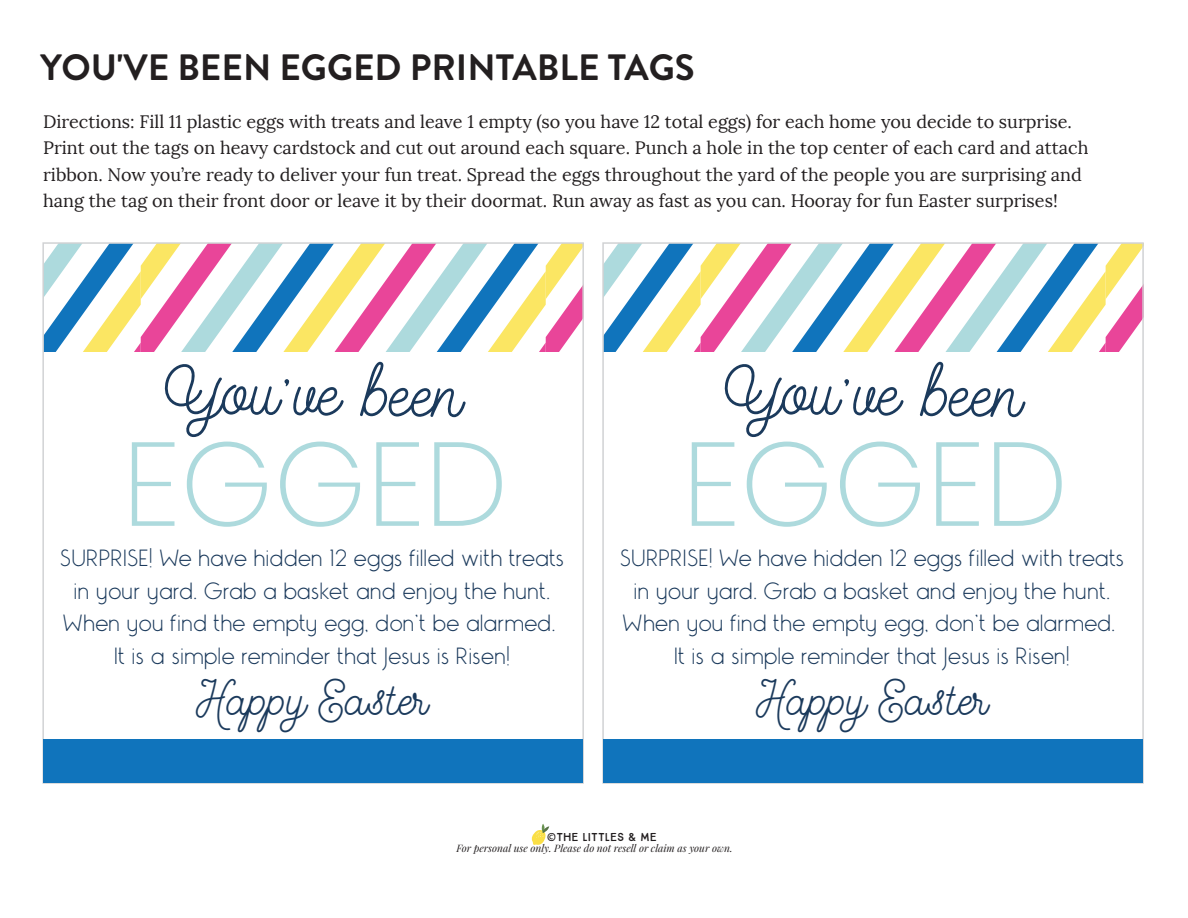
<style>
.page{position:relative;width:1188px;height:918px;background:#fff}
.page>*{position:absolute;margin:0;border:0;box-sizing:border-box;transform-origin:0 0}
.t1{font:200 118.5px "Poppins";color:#addadd}
.t2{font:38.4px "Smoothy Cursive";color:#1b3a5c}
.t3{font:700 36.6px "Brandon Grotesque";color:#231f20}
.t4{font:300 27.3px/32.7px "Monopoly";letter-spacing:-.01em;color:#1b3a5c;text-align:center}
.t5{font:18px/26.4px "Lora";color:#231f20}
.t6{font:11.55px "True North";color:#231f20}
.t7{font:italic 10.2px "Playfair Display";color:#231f20}
</style>
<div class="page">
<svg style="left:45px;top:245px;width:536px;height:107px"></svg>
<svg style="left:164px;top:364px;width:180px;height:73px"></svg>
<svg style="left:360px;top:362px;width:106px;height:55px"></svg>
<div style="left:43px;top:740px;width:540px;height:43px;background:#1074bc"></div>
<svg style="left:605px;top:245px;width:536px;height:107px"></svg>
<svg style="left:724px;top:364px;width:180px;height:73px"></svg>
<svg style="left:920px;top:362px;width:106px;height:55px"></svg>
<div style="left:603px;top:740px;width:540px;height:43px;background:#1074bc"></div>
<svg style="left:532px;top:824px;width:17px;height:21px"></svg>
<h3 class="t3" style="left:40px;top:42px;width:656px">YOU'VE BEEN EGGED PRINTABLE TAGS</h3>
<p class="t5" style="left:43px;top:109px;width:1047px">Directions: Fill 11 plastic eggs with treats and leave 1 empty (so you have 12 total eggs) for each home you decide to surprise.<br>Print out the tags on heavy cardstock and cut out around each square. Punch a hole in the top center of each card and attach ribbon. Now you’re ready to deliver your fun treat. Spread the eggs throughout the yard of the people you are surprising and hang the tag on their front door or leave it by their doormat. Run away as fast as you can. Hooray for fun Easter surprises!</p>
<h1 class="t1" style="left:122px;top:416px;width:388px">EGGED</h1>
<h3 class="t4" style="left:61px;top:542px;width:506px">SURPRISE! We have hidden 12 eggs filled with treats</h3>
<h3 class="t4" style="left:63px;top:575px;width:495px">in your yard. Grab a basket and enjoy the hunt.<br>When you find the empty egg, don’t be alarmed.<br>It is a simple reminder that Jesus is Risen!</h3>
<h2 class="t2" style="left:196px;top:678px;width:234px">Happy Easter</h2>
<h1 class="t1" style="left:682px;top:416px;width:388px">EGGED</h1>
<h3 class="t4" style="left:621px;top:542px;width:506px">SURPRISE! We have hidden 12 eggs filled with treats</h3>
<h3 class="t4" style="left:623px;top:575px;width:495px">in your yard. Grab a basket and enjoy the hunt.<br>When you find the empty egg, don’t be alarmed.<br>It is a simple reminder that Jesus is Risen!</h3>
<h2 class="t2" style="left:756px;top:678px;width:234px">Happy Easter</h2>
<p class="t6" style="left:547px;top:830px;width:112px">©THE LITTLES &amp; ME</p>
<p class="t7" style="left:457px;top:842px;width:277px">For personal use only. Please do not resell or claim as your own.</p>
</div>
